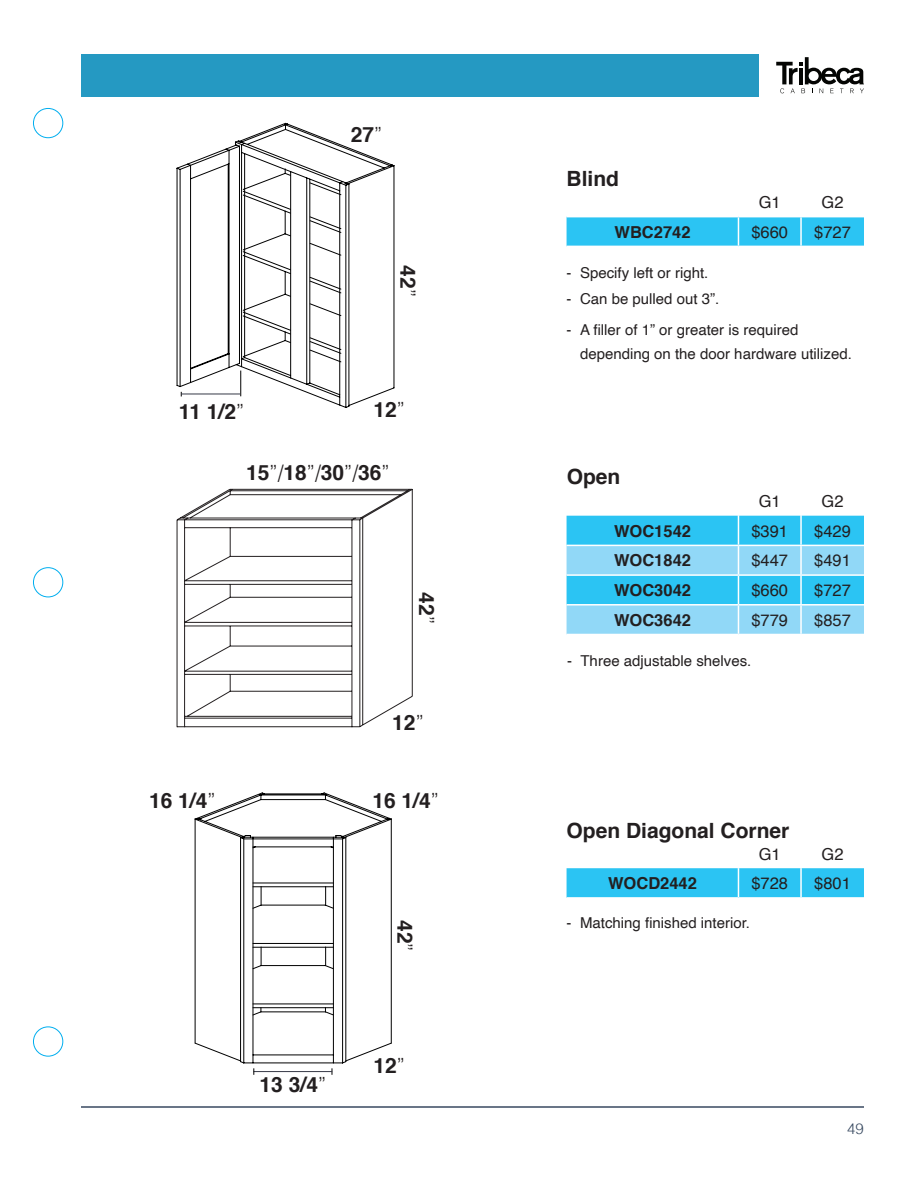
<style>
.page{position:relative;width:918px;height:1188px;background:#fff}
.page>*{position:absolute;margin:0;border:0;box-sizing:border-box;transform-origin:0 0}
.t1{font:700 21px "Helvetica";color:#231f20}
.t2{font:16.5px "Helvetica";color:#231f20}
.t3{font:700 16.5px "Helvetica";color:#231f20}
.t4{font:15px/24px "Helvetica";color:#231f20}
.t5{font:300 15px "Helvetica";color:#384960}
.s1{font-weight:300}
</style>
<div class="page">
<svg style="left:33px;top:108px;width:30px;height:949px"></svg>
<hr style="left:81px;top:1106px;width:783px;height:2px;background:#384960">
<div style="left:81px;top:54px;width:677px;height:43px;background:#2599c2"></div>
<svg style="left:776px;top:57px;width:88px;height:36px"></svg>
<svg style="left:567px;top:216px;width:297px;height:30px;background:#37c7f3"></svg>
<hr style="left:801px;top:216px;width:63px;height:1px;background:#fff">
<hr style="left:800px;top:217px;width:2px;height:29px;background:#fff">
<svg style="left:567px;top:516px;width:297px;height:118px;background:#65d0f5"></svg>
<hr style="left:801px;top:604px;width:63px;height:2px;background:#fff">
<hr style="left:800px;top:606px;width:2px;height:28px;background:#fff">
<svg style="left:176px;top:489px;width:237px;height:239px"></svg>
<div style="left:567px;top:868px;width:297px;height:29px;background:#2bc4f3"></div>
<hr style="left:800px;top:868px;width:2px;height:29px;background:#fff">
<svg style="left:195px;top:792px;width:197px;height:269px"></svg>
<svg style="left:245px;top:837px;width:97px;height:1px"></svg>
<hr style="left:254px;top:1071px;width:78px;height:1px;background:#363946">
<svg style="left:176px;top:123px;width:219px;height:285px"></svg>
<svg style="left:240px;top:371px;width:1px;height:25px"></svg>
<hr style="left:181px;top:394px;width:59px;height:1px;background:#363946">
<p class="t1" style="left:179px;top:395px;width:67px">11 1/2<span class="s1">”</span></p>
<p class="t1" style="left:351px;top:117px;width:33px">27<span class="s1">”</span></p>
<p class="t1" style="left:425px;top:265px;width:33px;rotate:90deg">42<span class="s1">”</span></p>
<p class="t1" style="left:373px;top:393px;width:33px">12<span class="s1">”</span></p>
<p class="t1" style="left:246px;top:456px;width:145px">15<span class="s1">”/</span>18<span class="s1">”/</span>30<span class="s1">”/</span>36<span class="s1">”</span></p>
<p class="t1" style="left:444px;top:592px;width:33px;rotate:90deg">42<span class="s1">”</span></p>
<p class="t1" style="left:392px;top:706px;width:33px">12<span class="s1">”</span></p>
<p class="t1" style="left:149px;top:784px;width:68px">16 1/4<span class="s1">”</span></p>
<p class="t1" style="left:372px;top:784px;width:68px">16 1/4<span class="s1">”</span></p>
<p class="t1" style="left:422px;top:920px;width:33px;rotate:90deg">42<span class="s1">”</span></p>
<p class="t1" style="left:260px;top:1068px;width:68px">13 3/4<span class="s1">”</span></p>
<p class="t1" style="left:373px;top:1049px;width:33px">12<span class="s1">”</span></p>
<p class="t1" style="left:567px;top:161px;width:54px">Blind</p>
<p class="t2" style="left:759px;top:189px;width:24px">G1</p>
<p class="t2" style="left:822px;top:189px;width:24px">G2</p>
<p class="t3" style="left:614px;top:219px;width:78px">WBC2742</p>
<p class="t2" style="left:751px;top:219px;width:38px">$660</p>
<p class="t2" style="left:814px;top:219px;width:38px">$727</p>
<p class="t4" style="left:567px;top:261px;width:143px">- Specify left or right.</p>
<p class="t4" style="left:567px;top:287px;width:154px">- Can be pulled out 3”.</p>
<p class="t4" style="left:580px;top:318px;width:273px;text-indent:-14px">- A filler of 1” or greater is required depending on the door hardware utilized.</p>
<p class="t1" style="left:567px;top:459px;width:55px">Open</p>
<p class="t2" style="left:759px;top:489px;width:24px">G1</p>
<p class="t2" style="left:822px;top:489px;width:24px">G2</p>
<p class="t3" style="left:614px;top:518px;width:79px">WOC1542</p>
<p class="t2" style="left:751px;top:518px;width:38px">$391</p>
<p class="t2" style="left:814px;top:518px;width:38px">$429</p>
<p class="t3" style="left:614px;top:547px;width:79px">WOC1842</p>
<p class="t2" style="left:751px;top:548px;width:38px">$447</p>
<p class="t2" style="left:814px;top:548px;width:38px">$491</p>
<p class="t3" style="left:614px;top:577px;width:79px">WOC3042</p>
<p class="t2" style="left:751px;top:578px;width:38px">$660</p>
<p class="t2" style="left:814px;top:578px;width:38px">$727</p>
<p class="t3" style="left:614px;top:607px;width:79px">WOC3642</p>
<p class="t2" style="left:751px;top:607px;width:38px">$779</p>
<p class="t2" style="left:814px;top:607px;width:38px">$857</p>
<p class="t4" style="left:567px;top:649px;width:186px">- Three adjustable shelves.</p>
<p class="t1" style="left:567px;top:813px;width:224px">Open Diagonal Corner</p>
<p class="t2" style="left:759px;top:841px;width:24px">G1</p>
<p class="t2" style="left:822px;top:841px;width:24px">G2</p>
<p class="t3" style="left:608px;top:870px;width:90px">WOCD2442</p>
<p class="t2" style="left:751px;top:871px;width:38px">$728</p>
<p class="t2" style="left:814px;top:871px;width:38px">$801</p>
<p class="t4" style="left:567px;top:911px;width:185px">- Matching finished interior.</p>
<p class="t5" style="left:847px;top:1116px;width:18px">49</p>
</div>
